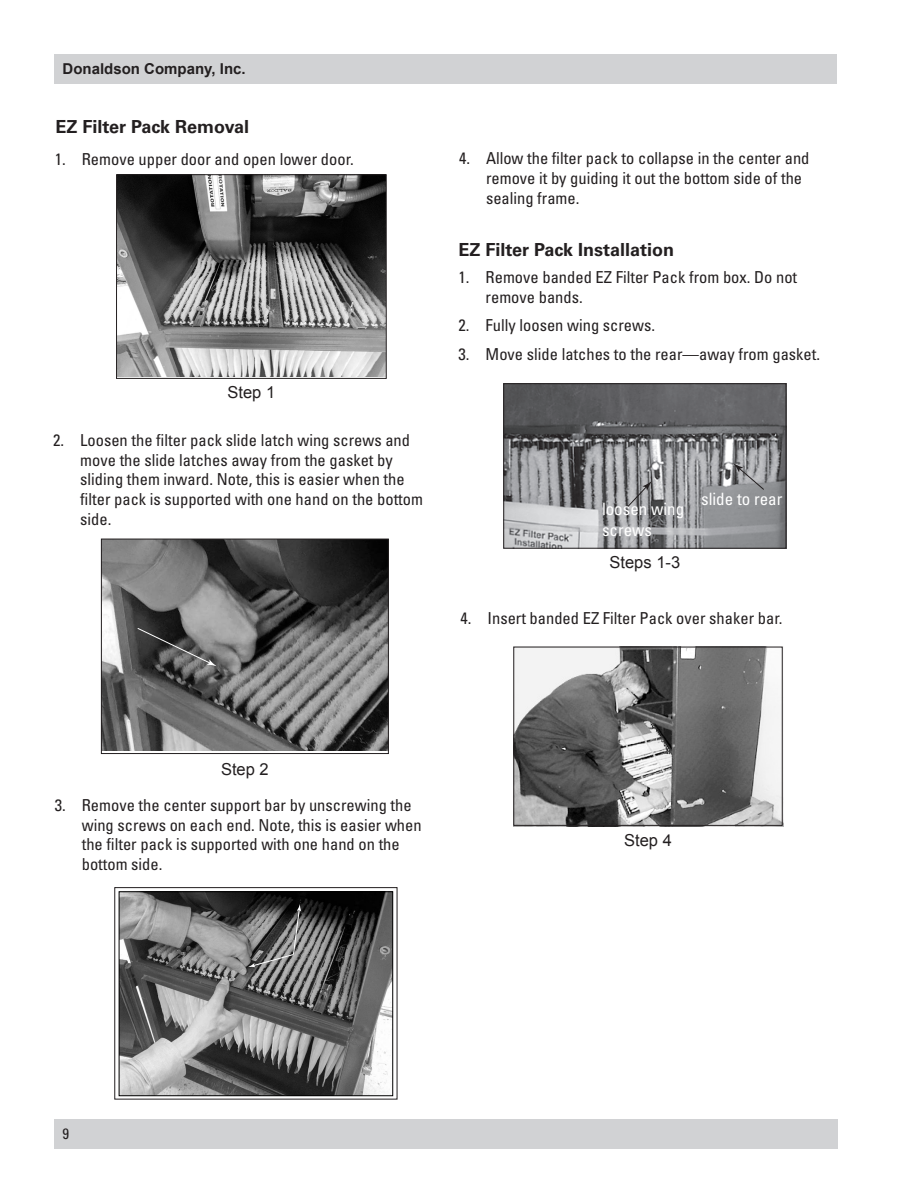
<style>
.page{position:relative;width:918px;height:1188px;background:#fff}
.page>*{position:absolute;margin:0;border:0;box-sizing:border-box;transform-origin:0 0}
.t1{font:700 18px "Univers LT Std";color:#231f20}
.t2{font:condensed 16.95px/20.4px "Univers LT Std";color:#fff}
.t3{font:condensed 16.5px/19.8px "Univers LT Std";color:#231f20}
.t4{font:16.5px "Arial";color:#231f20}
.t5{font:700 15px "Arial";color:#231f20}
.t6{font:condensed 15px "Univers LT Std";color:#231f20}
</style>
<div class="page">
<div style="left:54px;top:54px;width:783px;height:30px;background:#d1d2d4"></div>
<div style="left:54px;top:1119px;width:784px;height:30px;background:#d1d2d4"></div>
<img style="left:505px;top:385px;width:279px;height:162px">
<svg style="left:626px;top:481px;width:26px;height:28px"></svg>
<svg style="left:733px;top:463px;width:32px;height:28px"></svg>
<div style="left:503px;top:383px;width:283px;height:166px;border:1px solid #231f20"></div>
<img style="left:513px;top:646px;width:270px;height:178px">
<img style="left:118px;top:176px;width:267px;height:200px">
<div style="left:116px;top:174px;width:271px;height:205px;border:1px solid #231f20"></div>
<img style="left:103px;top:541px;width:284px;height:210px">
<svg style="left:137px;top:627px;width:80px;height:39px;background:#585858"></svg>
<div style="left:101px;top:539px;width:288px;height:215px;border:1px solid #231f20"></div>
<img style="left:121px;top:893px;width:270px;height:201px">
<div style="left:119px;top:891px;width:274px;height:205px;border:1px solid #000"></div>
<svg style="left:248px;top:904px;width:53px;height:63px;background:#676767"></svg>
<div style="left:114px;top:887px;width:283px;height:213px;border:1px solid #231f20"></div>
<div style="left:513px;top:647px;width:270px;height:179px;border:1px solid #231f20"></div>
<p class="t5" style="left:63px;top:59px;width:185px">Donaldson Company, Inc.</p>
<p class="t1" style="left:56px;top:116px;width:195px">EZ Filter Pack Removal</p>
<p class="t3" style="left:55px;top:149px;width:300px">1. Remove upper door and open lower door.</p>
<p class="t4" style="left:228px;top:382px;width:49px">Step 1</p>
<p class="t3" style="left:80px;top:430px;width:344px;text-indent:-27px">2. Loosen the filter pack slide latch wing screws and move the slide latches away from the gasket by sliding them inward. Note, this is easier when the filter pack is supported with one hand on the bottom side.</p>
<p class="t3" style="left:486px;top:148px;width:325px;text-indent:-27px">4. Allow the filter pack to collapse in the center and remove it by guiding it out the bottom side of the sealing frame.</p>
<p class="t1" style="left:459px;top:239px;width:217px">EZ Filter Pack Installation</p>
<p class="t3" style="left:486px;top:267px;width:313px;text-indent:-27px">1. Remove banded EZ Filter Pack from box. Do not remove bands.</p>
<p class="t3" style="left:459px;top:315px;width:198px">2. Fully loosen wing screws.</p>
<p class="t3" style="left:459px;top:344px;width:363px">3. Move slide latches to the rear—away from gasket.</p>
<p class="t2" style="left:602px;top:499px;width:84px">loosen wing screws</p>
<p class="t4" style="left:610px;top:551px;width:72px">Steps 1-3</p>
<p class="t2" style="left:701px;top:489px;width:83px">slide to rear</p>
<p class="t3" style="left:461px;top:608px;width:323px">4. Insert banded EZ Filter Pack over shaker bar.</p>
<p class="t4" style="left:221px;top:758px;width:49px">Step 2</p>
<p class="t3" style="left:82px;top:795px;width:341px;text-indent:-27px">3. Remove the center support bar by unscrewing the wing screws on each end. Note, this is easier when the filter pack is supported with one hand on the bottom side.</p>
<p class="t4" style="left:624px;top:829px;width:49px">Step 4</p>
<p class="t6" style="left:63px;top:1124px;width:8px">9</p>
</div>
